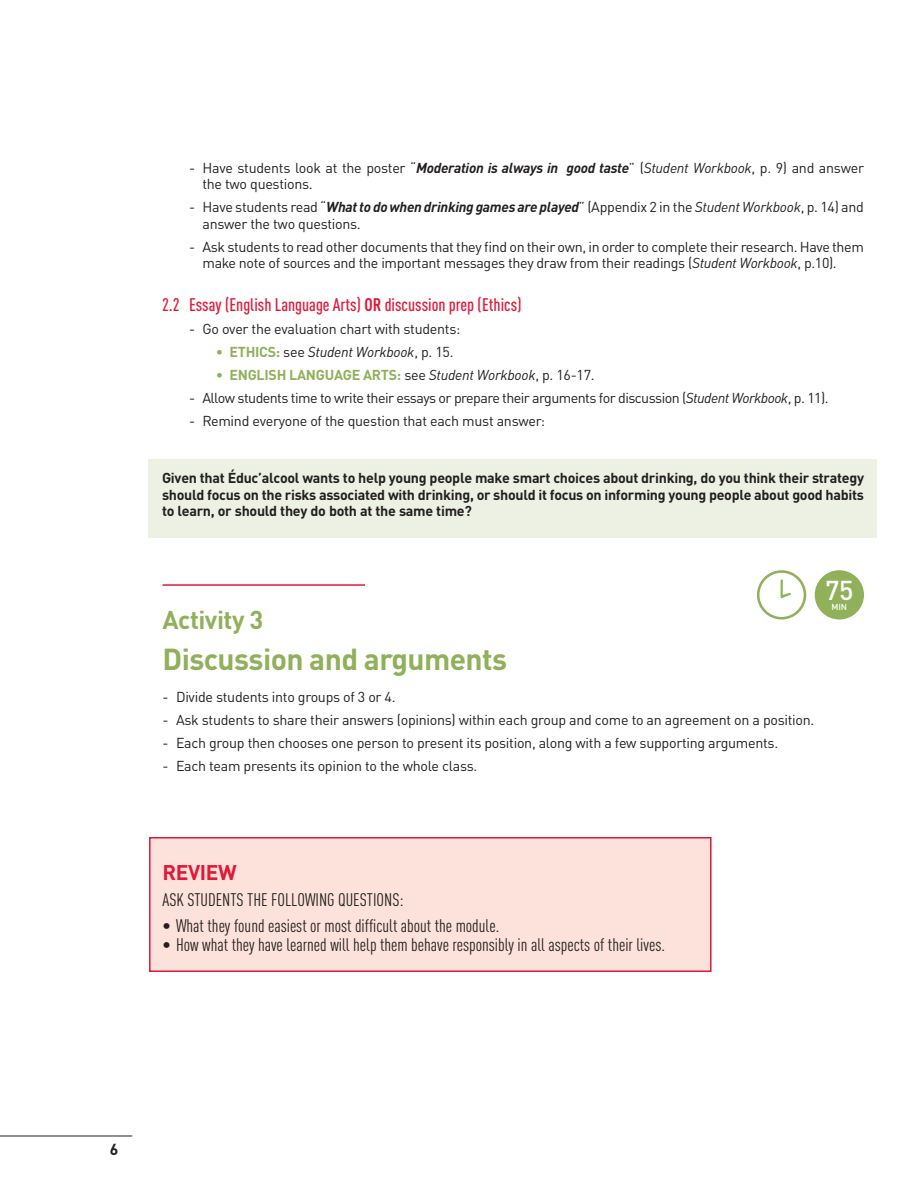
<style>
.page{position:relative;width:918px;height:1188px;background:#fff}
.page>*{position:absolute;margin:0;border:0;box-sizing:border-box;transform-origin:0 0}
.t1{font:700 30px "FFDIN Pro";letter-spacing:-.02em;color:#90b05a}
.t2{font:500 27px "FFDIN Pro";color:#fff}
.t3{font:700 25.5px "FFDIN Pro";letter-spacing:-.02em;color:#90b05a}
.t4{font:700 21px "FFDIN Pro";letter-spacing:-.02em;color:#e11837}
.t5{font:18px "FFDIN Pro Cond";color:#231f20}
.t6{font:500 condensed 18px "DIN Pro";color:#e11837}
.t7{font:700 15.75px "FFDIN Pro";color:#231f20}
.t8{font:14.25px/16.5px "FFDIN Pro";letter-spacing:-.02em;color:#231f20}
.t9{font:700 14.25px/16.5px "FFDIN Pro";letter-spacing:-.02em;color:#231f20;text-align:justify}
.t10{font:14.25px "FFDIN Pro";letter-spacing:-.04em;color:#231f20}
.t11{font:700 14.25px "FFDIN Pro";letter-spacing:-.02em;color:#90b05a}
.t12{font:italic 14.25px "FFDIN Pro";letter-spacing:-.02em;color:#231f20}
.t13{font:500 8.7px "FFDIN Pro";color:#fff}
.s1{font-weight:700;font-style:italic}
.s2{font-style:italic}
.s3{font-family:"FFDIN Pro Cond";font-weight:700;font-stretch:normal}
.s4{font-style:normal;color:#90b05a}
.s5{font-weight:700;font-style:normal;color:#90b05a}
.s6{font-style:normal}
.s7{font-weight:400}
.s8{font-weight:400;color:#231f20}
.s9{font-weight:400;font-style:italic;color:#231f20}
</style>
<div class="page">
<hr style="left:0;top:1136px;width:132px;height:1px;background:#231f20">
<div style="left:148px;top:459px;width:730px;height:79px;background:#ecf1e4"></div>
<div style="left:815px;top:570px;width:49px;height:50px;background:#90b05a;border-radius:50%"></div>
<div style="left:757px;top:570px;width:49px;height:50px;border:3px solid #90b05a;border-radius:50%"></div>
<svg style="left:781px;top:579px;width:10px;height:19px"></svg>
<hr style="left:163px;top:584px;width:202px;height:2px;background:#e11837">
<div style="left:149px;top:837px;width:563px;height:135px;background:#fce2da;border:2px solid #e11837"></div>
<p class="t8" style="left:202px;top:158px;width:663px;text-indent:-13px">- Have students look at the poster “<span class="s1">Moderation is always in good taste</span>” (<span class="s2">Student Workbook</span>, p. 9) and answer the two questions.</p>
<p class="t8" style="left:202px;top:198px;width:663px;text-indent:-13px">- Have students read “<span class="s1">What to do when drinking games are played</span>” (Appendix 2 in the <span class="s2">Student Workbook</span>, p. 14) and answer the two questions.</p>
<p class="t8" style="left:202px;top:237px;width:663px;text-indent:-13px">- Ask students to read other documents that they find on their own, in order to complete their research. Have them make note of sources and the important messages they draw from their readings (<span class="s2">Student Workbook</span>, p.10).</p>
<p class="t6" style="left:162px;top:291px;width:361px">2.2 Essay (English Language Arts) <span class="s3">OR</span> discussion prep (Ethics)</p>
<p class="t8" style="left:189px;top:319px;width:273px">- Go over the evaluation chart with students:</p>
<p class="t12" style="left:216px;top:341px;width:239px"><span class="s4">•</span> <span class="s5">ETHICS:</span> <span class="s6">see</span> Student Workbook<span class="s6">, p. 15.</span></p>
<p class="t11" style="left:216px;top:363px;width:380px"><span class="s7">•</span> ENGLISH LANGUAGE ARTS: <span class="s8">see</span> <span class="s9">Student Workbook</span><span class="s8">, p. 16-17.</span></p>
<p class="t10" style="left:189px;top:386px;width:641px">- Allow students time to write their essays or prepare their arguments for discussion (<span class="s2">Student Workbook</span>, p. 11).</p>
<p class="t8" style="left:189px;top:411px;width:358px">- Remind everyone of the question that each must answer:</p>
<p class="t9" style="left:162px;top:468px;width:704px">Given that Éduc’alcool wants to help young people make smart choices about drinking, do you think their strategy should focus on the risks associated with drinking, or should it focus on informing young people about good habits to learn, or should they do both at the same time?</p>
<h3 class="t3" style="left:163px;top:599px;width:102px">Activity 3</h3>
<h1 class="t1" style="left:163px;top:634px;width:346px">Discussion and arguments</h1>
<p class="t8" style="left:163px;top:687px;width:235px">- Divide students into groups of 3 or 4.</p>
<p class="t8" style="left:163px;top:710px;width:653px">- Ask students to share their answers (opinions) within each group and come to an agreement on a position.</p>
<p class="t8" style="left:163px;top:733px;width:617px">- Each group then chooses one person to present its position, along with a few supporting arguments.</p>
<p class="t8" style="left:163px;top:756px;width:316px">- Each team presents its opinion to the whole class.</p>
<h2 class="t2" style="left:825px;top:568px;width:30px">75</h2>
<p class="t13" style="left:832px;top:599px;width:17px">MIN</p>
<h3 class="t4" style="left:163px;top:855px;width:76px">REVIEW</h3>
<p class="t5" style="left:163px;top:887px;width:243px">ASK STUDENTS THE FOLLOWING QUESTIONS:</p>
<p class="t5" style="left:163px;top:913px;width:338px">• What they found easiest or most difficult about the module.</p>
<p class="t5" style="left:163px;top:932px;width:504px">• How what they have learned will help them behave responsibly in all aspects of their lives.</p>
<p class="t7" style="left:110px;top:1136px;width:10px">6</p>
</div>
